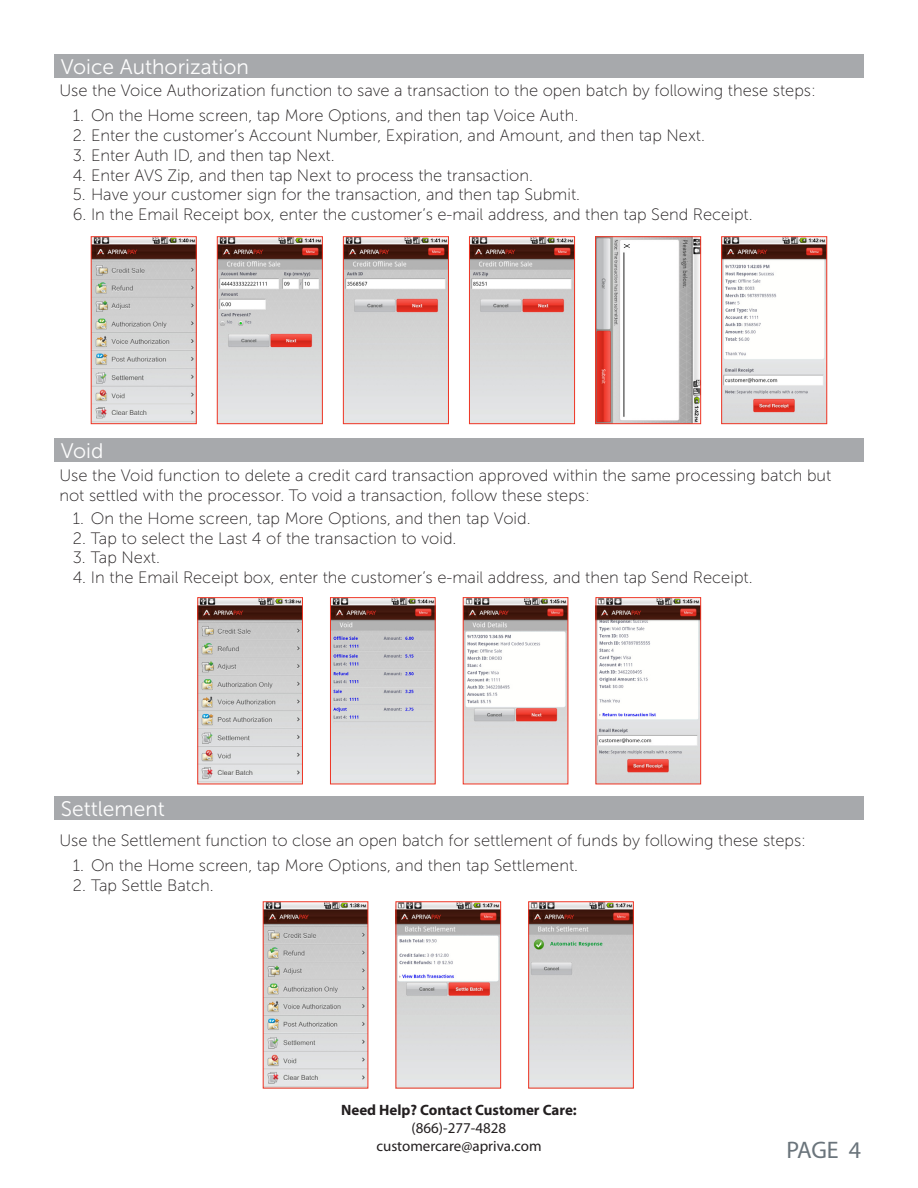
<style>
.page{position:relative;width:918px;height:1188px;background:#fff}
.page>*{position:absolute;margin:0;border:0;box-sizing:border-box;transform-origin:0 0}
.t1{font:24px "Myriad Pro";color:#6a747b}
.t2{font:21px "Museo Sans 300";color:#fdfdfd}
.t3{font:16.5px/19.8px "Museo Sans 100";color:#231f20}
.t4{font:15px "Myriad Pro";color:#231f20}
.t5{font:700 15px "Myriad Pro";color:#231f20}
</style>
<div class="page">
<div style="left:54px;top:54px;width:810px;height:24px;background:#a7a9ac"></div>
<div style="left:54px;top:438px;width:810px;height:24px;background:#a7a9ac"></div>
<div style="left:54px;top:797px;width:810px;height:23px;background:#a7a9ac"></div>
<img style="left:93px;top:239px;width:101px;height:183px">
<div style="left:91px;top:237px;width:105px;height:187px;border:1px solid #ef3524"></div>
<img style="left:219px;top:239px;width:102px;height:183px">
<div style="left:217px;top:237px;width:106px;height:187px;border:1px solid #ef3524"></div>
<img style="left:345px;top:239px;width:102px;height:183px">
<div style="left:343px;top:237px;width:106px;height:187px;border:1px solid #ef3524"></div>
<img style="left:471px;top:239px;width:102px;height:183px">
<div style="left:469px;top:237px;width:106px;height:187px;border:1px solid #ef3524"></div>
<img style="left:597px;top:239px;width:102px;height:183px">
<div style="left:595px;top:237px;width:106px;height:187px;border:1px solid #ef3524"></div>
<img style="left:723px;top:239px;width:102px;height:183px">
<div style="left:721px;top:237px;width:106px;height:187px;border:1px solid #ef3524"></div>
<img style="left:200px;top:599px;width:101px;height:183px">
<div style="left:198px;top:597px;width:105px;height:187px;border:1px solid #ef3524"></div>
<img style="left:265px;top:904px;width:101px;height:182px">
<img style="left:332px;top:599px;width:101px;height:183px">
<div style="left:330px;top:597px;width:105px;height:187px;border:1px solid #ef3524"></div>
<img style="left:398px;top:904px;width:101px;height:182px">
<div style="left:396px;top:902px;width:105px;height:186px;border:1px solid #ef3524"></div>
<img style="left:465px;top:599px;width:101px;height:183px">
<div style="left:463px;top:597px;width:105px;height:187px;border:1px solid #ef3524"></div>
<img style="left:530px;top:904px;width:102px;height:182px">
<div style="left:528px;top:902px;width:106px;height:186px;border:1px solid #ef3524"></div>
<img style="left:598px;top:599px;width:101px;height:183px">
<div style="left:596px;top:597px;width:105px;height:187px;border:1px solid #ef3524"></div>
<p class="t2" style="left:61px;top:55px;width:190px">Voice Authorization</p>
<p class="t3" style="left:59px;top:81px;width:758px">Use the Voice Authorization function to save a transaction to the open batch by following these steps:</p>
<p class="t3" style="left:73px;top:106px;width:507px">1. On the Home screen, tap More Options, and then tap Voice Auth.</p>
<p class="t3" style="left:73px;top:126px;width:634px">2. Enter the customer’s Account Number, Expiration, and Amount, and then tap Next.</p>
<p class="t3" style="left:73px;top:145px;width:263px">3. Enter Auth ID, and then tap Next.</p>
<p class="t3" style="left:73px;top:165px;width:462px">4. Enter AVS Zip, and then tap Next to process the transaction.</p>
<p class="t3" style="left:73px;top:185px;width:509px">5. Have your customer sign for the transaction, and then tap Submit.</p>
<p class="t3" style="left:73px;top:205px;width:681px">6. In the Email Receipt box, enter the customer’s e-mail address, and then tap Send Receipt.</p>
<p class="t2" style="left:61px;top:439px;width:44px">Void</p>
<p class="t3" style="left:59px;top:466px;width:773px">Use the Void function to delete a credit card transaction approved within the same processing batch but not settled with the processor. To void a transaction, follow these steps:</p>
<p class="t3" style="left:73px;top:508px;width:459px">1. On the Home screen, tap More Options, and then tap Void.</p>
<p class="t3" style="left:73px;top:528px;width:385px">2. Tap to select the Last 4 of the transaction to void.</p>
<p class="t3" style="left:73px;top:548px;width:89px">3. Tap Next.</p>
<p class="t3" style="left:73px;top:568px;width:681px">4. In the Email Receipt box, enter the customer’s e-mail address, and then tap Send Receipt.</p>
<p class="t2" style="left:61px;top:798px;width:106px">Settlement</p>
<p class="t3" style="left:59px;top:831px;width:748px">Use the Settlement function to close an open batch for settlement of funds by following these steps:</p>
<p class="t3" style="left:73px;top:856px;width:507px">1. On the Home screen, tap More Options, and then tap Settlement.</p>
<p class="t3" style="left:73px;top:876px;width:142px">2. Tap Settle Batch.</p>
<p class="t5" style="left:341px;top:1100px;width:237px">Need Help? Contact Customer Care:</p>
<p class="t4" style="left:412px;top:1119px;width:96px">(866)-277-4828</p>
<p class="t4" style="left:376px;top:1137px;width:167px">customercare@apriva.com</p>
<h1 class="t1" style="left:786px;top:1135px;width:76px">PAGE 4</h1>
</div>
